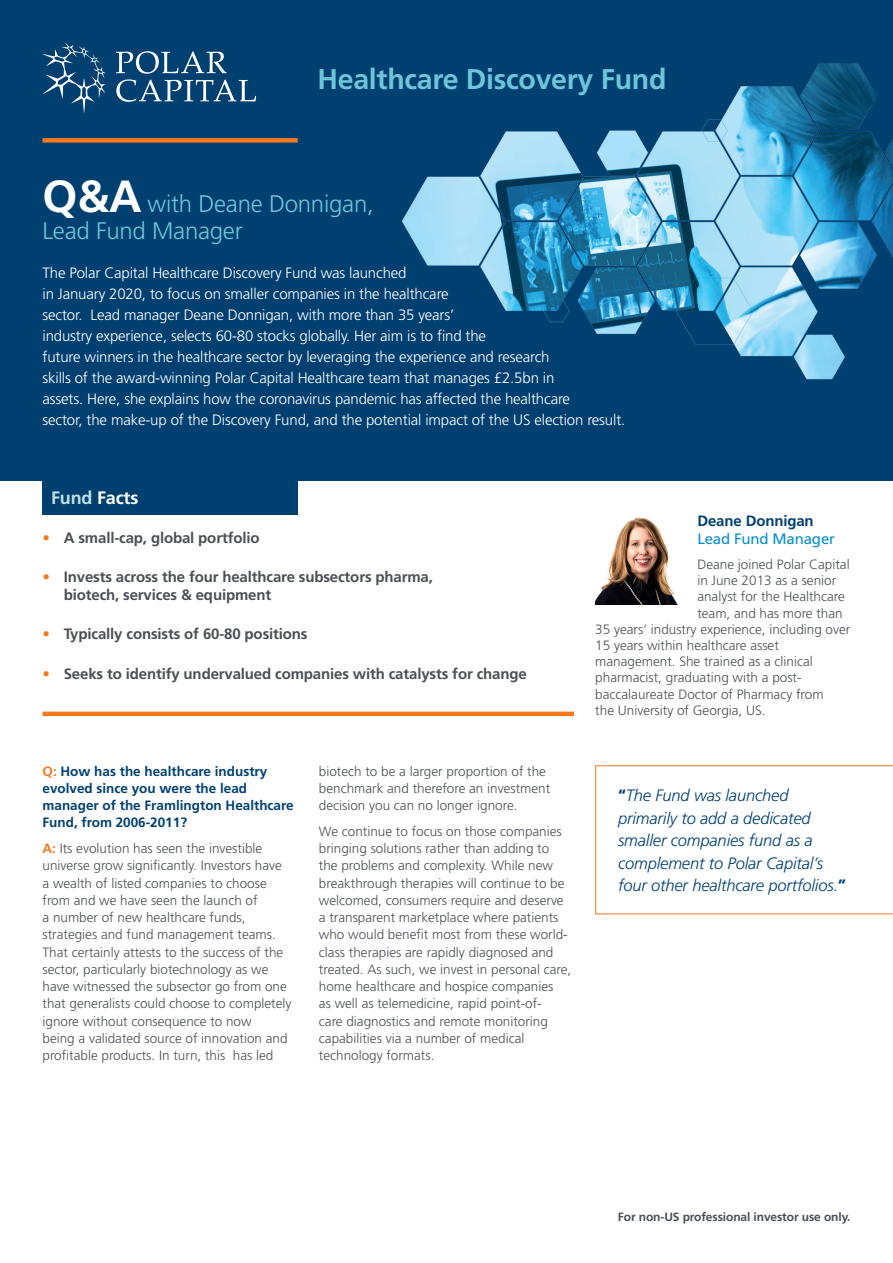
<style>
.page{position:relative;width:893px;height:1263px;background:#fff}
.page>*{position:absolute;margin:0;border:0;box-sizing:border-box;transform-origin:0 0}
.t1{font:700 28.5px "Frutiger LT";letter-spacing:-.01em;color:#6dc5d8}
.t2{font:300 24px/27px "Frutiger LT";letter-spacing:-.01em;color:#6dc5d8}
.t3{font:700 18px "Frutiger LT";letter-spacing:-.01em;color:#fff}
.t4{font:italic 300 16.5px/22.5px "Frutiger LT";letter-spacing:-.01em;color:#004071}
.t5{font:300 15px/21px "Frutiger LT";letter-spacing:-.01em;color:#fff}
.t6{font:700 15px/18px "Frutiger LT";letter-spacing:-.01em;color:#4b4f55}
.t7{font:15px/18px "Frutiger LT";letter-spacing:-.01em;color:#0690c8}
.t8{font:300 13.5px/17.2px "Frutiger LT";color:#4b4f55}
.t9{font:700 13.5px/17.2px "Frutiger LT";color:#004071}
.t10{font:700 12px "Frutiger LT";letter-spacing:-.01em;color:#4b4f55}
.s1{font-weight:700;font-size:45px;color:#fff}
.s2{color:#bfdfe5}
.s3{color:#f47921}
.s4{font-weight:700;color:#f47921}
.s5{font-weight:700;color:#004071}
.s6{font-weight:700;font-style:normal}
</style>
<div class="page">
<div style="left:43px;top:480px;width:255px;height:34px;background:#004071"></div>
<div style="left:0;top:0;width:893px;height:480px;background:#004071"></div>
<img style="left:401px;top:63px;width:492px;height:317px">
<div style="left:43px;top:138px;width:255px;height:5px;background:#f47921"></div>
<div style="left:43px;top:711px;width:531px;height:5px;background:#f47921"></div>
<svg style="left:116px;top:51px;width:140px;height:51px"></svg>
<svg style="left:43px;top:43px;width:63px;height:70px"></svg>
<img style="left:595px;top:517px;width:83px;height:87px">
<svg style="left:595px;top:765px;width:298px;height:149px"></svg>
<p class="t1" style="left:317px;top:62px;width:350px">Healthcare Discovery Fund</p>
<p class="t2" style="left:43px;top:191px;width:333px"><span class="s1">Q&amp;A</span> with Deane Donnigan,<br>Lead Fund Manager</p>
<p class="t5" style="left:43px;top:262px;width:584px">The Polar Capital Healthcare Discovery Fund was launched<br>in January 2020, to focus on smaller companies in the healthcare<br>sector. Lead manager Deane Donnigan, with more than 35 years’<br>industry experience, selects 60-80 stocks globally. Her aim is to find the<br>future winners in the healthcare sector by leveraging the experience and research<br>skills of the award-winning Polar Capital Healthcare team that manages £2.5bn in<br>assets. Here, she explains how the coronavirus pandemic has affected the healthcare<br>sector, the make-up of the Discovery Fund, and the potential impact of the US election result.</p>
<p class="t3" style="left:51px;top:487px;width:89px"><span class="s2">Fund</span> Facts</p>
<p class="t6" style="left:43px;top:529px;width:219px"><span class="s3">•</span> A small-cap, global portfolio</p>
<p class="t6" style="left:64px;top:568px;width:371px;text-indent:-21px"><span class="s3">•</span> Invests across the four healthcare subsectors pharma, biotech, services &amp; equipment</p>
<p class="t6" style="left:43px;top:625px;width:267px"><span class="s3">•</span> Typically consists of 60-80 positions</p>
<p class="t6" style="left:43px;top:664px;width:486px"><span class="s3">•</span> Seeks to identify undervalued companies with catalysts for change</p>
<p class="t9" style="left:43px;top:762px;width:253px"><span class="s3">Q:</span> How has the healthcare industry evolved since you were the lead manager of the Framlington Healthcare<br>Fund, from 2006-2011?</p>
<p class="t8" style="left:43px;top:840px;width:251px"><span class="s4">A:</span> Its evolution has seen the investible universe grow significantly. Investors have a wealth of listed companies to choose from and we have seen the launch of<br>a number of new healthcare funds, strategies and fund management teams.<br>That certainly attests to the success of the sector, particularly biotechnology as we have witnessed the subsector go from one that generalists could choose to completely ignore without consequence to now<br>being a validated source of innovation and profitable products. In turn, this has led</p>
<p class="t8" style="left:319px;top:762px;width:233px">biotech to be a larger proportion of the benchmark and therefore an investment decision you can no longer ignore.</p>
<p class="t8" style="left:319px;top:823px;width:254px">We continue to focus on those companies bringing solutions rather than adding to the problems and complexity. While new breakthrough therapies will continue to be welcomed, consumers require and deserve a transparent marketplace where patients who would benefit most from these world&shy;class therapies are rapidly diagnosed and treated. As such, we invest in personal care, home healthcare and hospice companies<br>as well as telemedicine, rapid point-of-<br>care diagnostics and remote monitoring capabilities via a number of medical technology formats.</p>
<p class="t7" style="left:697px;top:512px;width:139px"><span class="s5">Deane Donnigan<br></span>Lead Fund Manager</p>
<p class="t8" style="left:697px;top:556px;width:154px">Deane joined Polar Capital</p>
<p class="t8" style="left:697px;top:572px;width:140px">in June 2013 as a senior</p>
<p class="t8" style="left:697px;top:588px;width:149px">analyst for the Healthcare</p>
<p class="t8" style="left:697px;top:604px;width:147px">team, and has more than</p>
<p class="t8" style="left:595px;top:621px;width:257px">35 years’ industry experience, including over</p>
<p class="t8" style="left:595px;top:637px;width:185px">15 years within healthcare asset</p>
<p class="t8" style="left:595px;top:653px;width:219px">management. She trained as a clinical</p>
<p class="t8" style="left:595px;top:669px;width:208px">pharmacist, graduating with a post-</p>
<p class="t8" style="left:595px;top:685px;width:230px">baccalaureate Doctor of Pharmacy from</p>
<p class="t8" style="left:595px;top:702px;width:172px">the University of Georgia, US.</p>
<p class="t4" style="left:618px;top:784px;width:230px"><span class="s6">“</span>The Fund was launched primarily to add a dedicated smaller companies fund as a complement to Polar Capital’s four other healthcare portfolios.<span class="s6">”</span></p>
<p class="t10" style="left:618px;top:1209px;width:234px">For non-US professional investor use only.</p>
</div>
